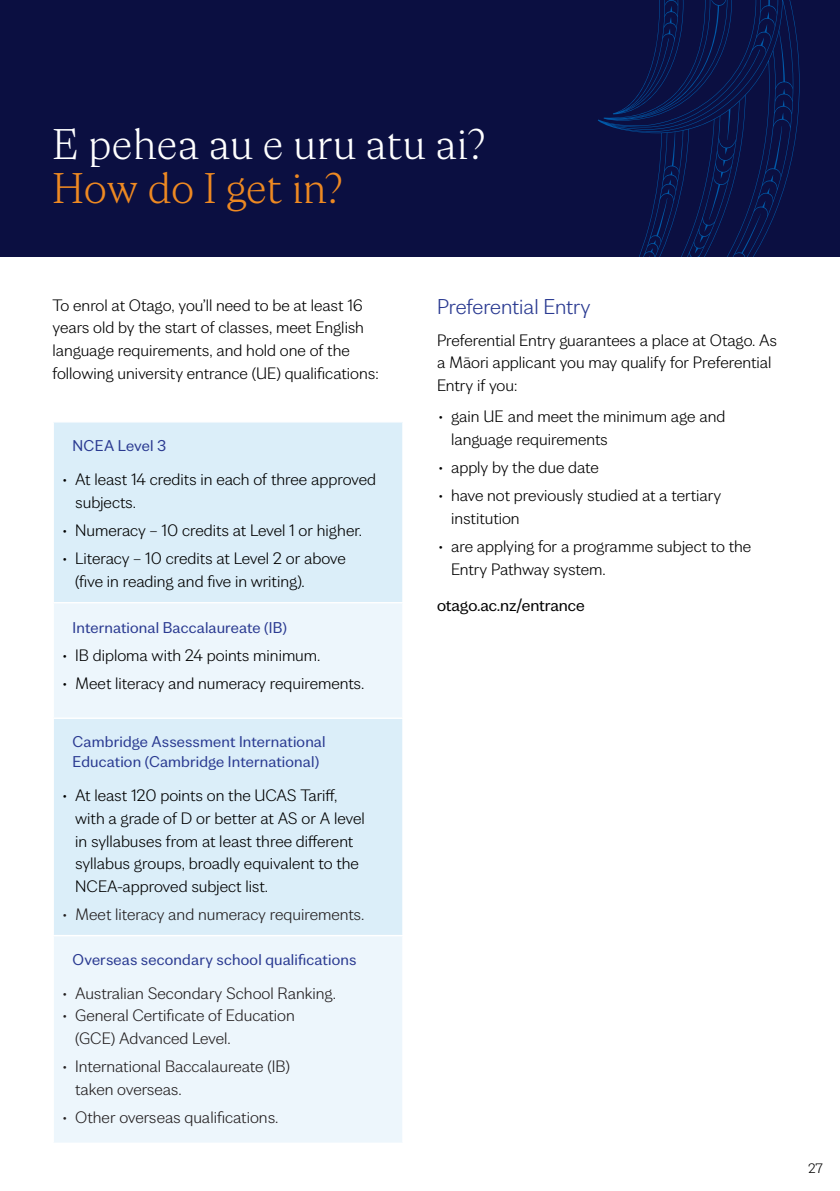
<style>
.page{position:relative;width:840px;height:1191px;background:#fff}
.page>*{position:absolute;margin:0;border:0;box-sizing:border-box;transform-origin:0 0}
.Page_header{font:300 44px/44px "Wickliffe";color:#fff}
.Cross_head{font:300 22px "Wickliffe Sans";letter-spacing:-.005em;color:#2a3a91}
.Body_text{font:300 17px/22.6px "Wickliffe Sans";color:#000}
.t1{font:300 17px/22.6px "Wickliffe Sans";color:#231f20}
.Body_text-2{font:17px "Wickliffe Sans";letter-spacing:-.005em;color:#000}
.Large_body_sub_head{font:16px/20px "Wickliffe Sans";letter-spacing:.01em;color:#2a3a91}
.t2{font:300 14px "Wickliffe Sans";color:#000}
.s1{color:#ee8922}
</style>
<div class="page">
<div style="left:0;top:0;width:839px;height:256px;background:#0b0f41"></div>
<svg style="left:599px;top:0;width:200px;height:256px"></svg>
<svg style="left:598px;top:0;width:133px;height:121px"></svg>
<div style="left:54px;top:422px;width:348px;height:180px;background:#dbeef9"></div>
<svg style="left:54px;top:603px;width:348px;height:539px;background:#e5f2fa"></svg>
<hr style="left:52px;top:717px;width:351px;height:2px;background:#fff">
<hr style="left:52px;top:935px;width:351px;height:1px;background:#fff">
<p class="Page_header" style="left:52px;top:123px;width:435px">E pehea au e uru atu ai?<br><span class="s1">How do I get in?</span></p>
<p class="Body_text" style="left:52px;top:294px;width:327px">To enrol at Otago, you’ll need to be at least 16 years old by the start of classes, meet English language requirements, and hold one of the following university entrance (UE) qualifications:</p>
<p class="Large_body_sub_head" style="left:72px;top:436px;width:95px">NCEA Level 3</p>
<p class="Body_text" style="left:75px;top:468px;width:302px;text-indent:-14px">• At least 14 credits in each of three approved subjects.</p>
<p class="Body_text" style="left:61px;top:519px;width:302px">• Numeracy – 10 credits at Level 1 or higher.</p>
<p class="Body_text" style="left:75px;top:547px;width:272px;text-indent:-14px">• Literacy – 10 credits at Level 2 or above (five in reading and five in writing).</p>
<p class="Large_body_sub_head" style="left:72px;top:617px;width:216px">International Baccalaureate (IB)</p>
<p class="Body_text" style="left:61px;top:644px;width:260px">• IB diploma with 24 points minimum.</p>
<p class="Body_text" style="left:61px;top:672px;width:304px">• Meet literacy and numeracy requirements.</p>
<p class="Large_body_sub_head" style="left:72px;top:732px;width:254px">Cambridge Assessment International<br>Education (Cambridge International)</p>
<p class="Body_text" style="left:75px;top:784px;width:291px;text-indent:-14px">• At least 120 points on the UCAS Tariff, with a grade of D or better at AS or A level in syllabuses from at least three different syllabus groups, broadly equivalent to the NCEA-approved subject list.</p>
<p class="t1" style="left:61px;top:903px;width:304px">• Meet literacy and numeracy requirements.</p>
<p class="Large_body_sub_head" style="left:72px;top:949px;width:285px">Overseas secondary school qualifications</p>
<p class="t1" style="left:61px;top:982px;width:276px">• Australian Secondary School Ranking.</p>
<p class="t1" style="left:75px;top:1004px;width:221px;text-indent:-14px">• General Certificate of Education (GCE) Advanced Level.</p>
<p class="t1" style="left:75px;top:1055px;width:216px;text-indent:-14px">• International Baccalaureate (IB) taken overseas.</p>
<p class="t1" style="left:61px;top:1106px;width:218px">• Other overseas qualifications.</p>
<p class="Cross_head" style="left:437px;top:295px;width:155px">Preferential Entry</p>
<p class="Body_text" style="left:437px;top:329px;width:341px">Preferential Entry guarantees a place at Otago. As a Māori applicant you may qualify for Preferential<br>Entry if you:</p>
<p class="Body_text" style="left:451px;top:405px;width:276px;text-indent:-14px">• gain UE and meet the minimum age and language requirements</p>
<p class="Body_text" style="left:437px;top:456px;width:163px">• apply by the due date</p>
<p class="Body_text" style="left:451px;top:484px;width:271px;text-indent:-14px">• have not previously studied at a tertiary institution</p>
<p class="Body_text" style="left:451px;top:535px;width:301px;text-indent:-14px">• are applying for a programme subject to the<br>Entry Pathway system.</p>
<p class="Body_text-2" style="left:437px;top:596px;width:149px">otago.ac.nz/entrance</p>
<p class="t2" style="left:807px;top:1161px;width:16px">27</p>
</div>
